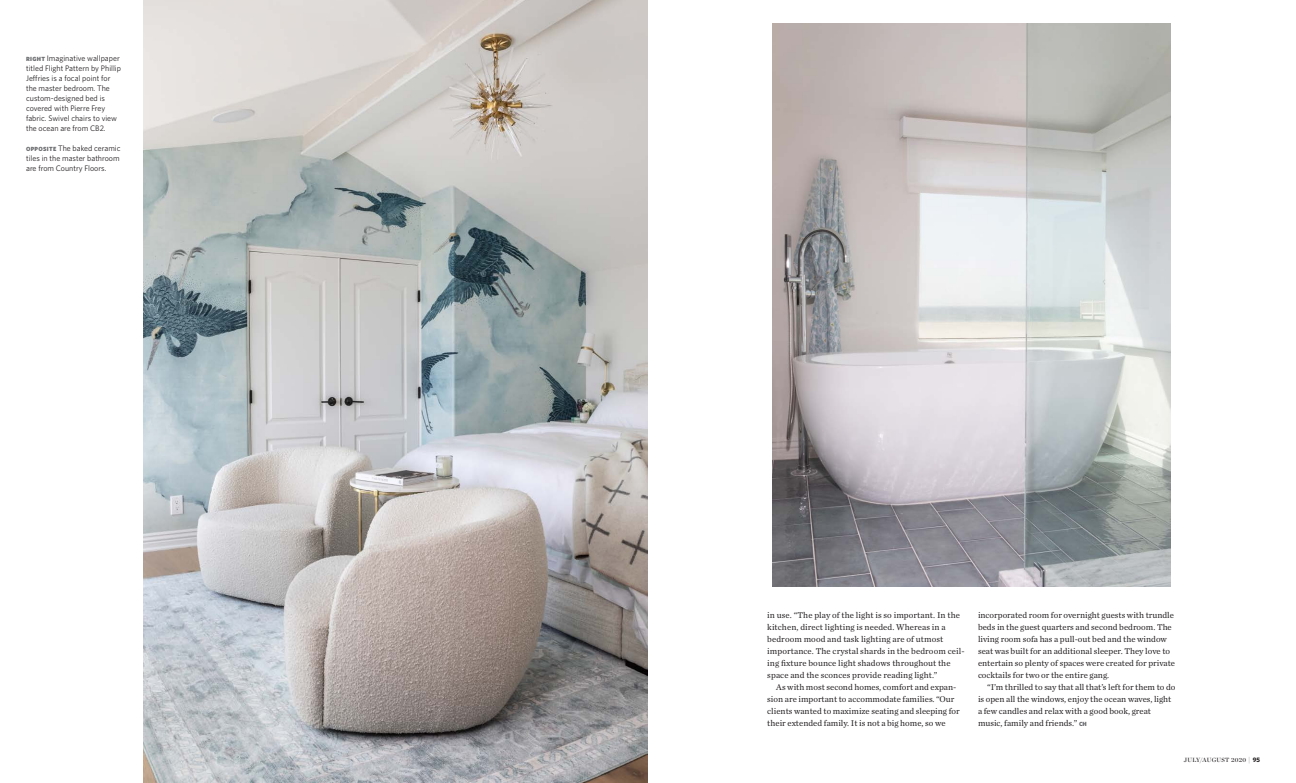
<style>
.page{position:relative;width:1296px;height:783px;background:#fff}
.page>*{position:absolute;margin:0;border:0;box-sizing:border-box;transform-origin:0 0}
.body_rag{font:8.8px/12px "Chronicle Text G1";color:#231f20}
.caption_black{font:8px/10px "Whitney";color:#231f20}
.t1{font:6px "Chronicle Display Semi";letter-spacing:.05em;color:#231f20}
.s1{font-weight:900;font-size:6px;color:#6c6d70}
.s2{font-family:"Whitney";font-weight:900;font-size:6px;color:#6c6d70}
.s3{font-family:"Chronicle Display";font-weight:300;font-size:7px}
.s4{font-family:"Whitney";font-weight:700;font-size:6.5px}
</style>
<div class="page">
<img style="left:773px;top:23px;width:398px;height:563px">
<img style="left:144px;top:0;width:504px;height:783px">
<p class="caption_black" style="left:26px;top:53px;width:96px"><span class="s1">RIGHT</span> Imaginative wallpaper titled Flight Pattern by Phillip<br>Jeffries is a focal point for the master bedroom. The custom-designed bed is covered with Pierre Frey fabric. Swivel chairs to view the ocean are from CB2.</p>
<p class="caption_black" style="left:26px;top:143px;width:96px;text-align:justify"><span class="s1">OPPOSITE</span> The baked ceramic tiles in the master bathroom are from Country Floors.</p>
<p class="body_rag" style="left:767px;top:609px;width:199px">in use. “The play of the light is so important. In the kitchen, direct lighting is needed. Whereas in a bedroom mood and task lighting are of utmost importance. The crystal shards in the bedroom ceil&shy;ing fixture bounce light shadows throughout the space and the sconces provide reading light.”</p>
<p class="body_rag" style="left:767px;top:681px;width:194px;text-indent:9px">As with most second homes, comfort and expan&shy;sion are important to accommodate families. “Our clients wanted to maximize seating and sleeping for their extended family. It is not a big home, so we</p>
<p class="body_rag" style="left:978px;top:609px;width:199px">incorporated room for overnight guests with trundle beds in the guest quarters and second bedroom. The living room sofa has a pull-out bed and the window seat was built for an additional sleeper. They love to entertain so plenty of spaces were created for private cocktails for two or the entire gang.</p>
<p class="body_rag" style="left:978px;top:681px;width:199px;text-indent:9px">“I’m thrilled to say that all that’s left for them to do is open all the windows, enjoy the ocean waves, light a few candles and relax with a good book, great music, family and friends.” <span class="s2">CH</span></p>
<p class="t1" style="left:1184px;top:755px;width:78px">JULY/AUGUST 2020 <span class="s3">|</span> <span class="s4">95</span></p>
</div>
